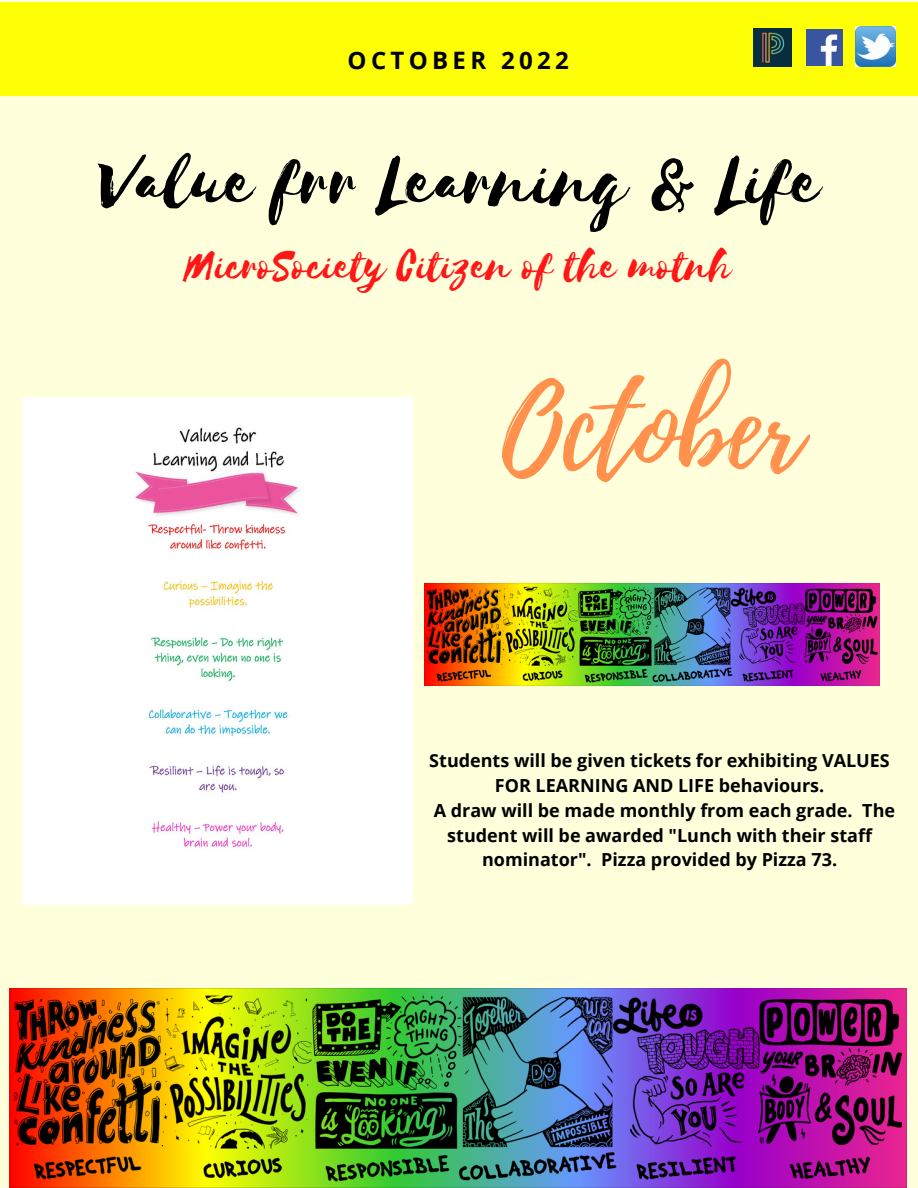
<style>
.page{position:relative;width:918px;height:1188px;background:#ffffdc}
.page>*{position:absolute;margin:0;border:0;box-sizing:border-box;transform-origin:0 0}
.t1{font:113.4px "Playlist Script";color:#ff914d}
.t2{font:84px "Selima";color:#000}
.t3{font:48px "Selima";color:#ff1616}
.t4{font:700 24px "Open Sans";letter-spacing:.18em;color:#000}
.t5{font:700 18px/24.8px "Open Sans";color:#000;text-align:center}
</style>
<div class="page">
<div style="left:0;top:2px;width:918px;height:94px;background:#fefe07"></div>
<img style="left:754px;top:29px;width:38px;height:38px">
<img style="left:806px;top:29px;width:36px;height:36px">
<img style="left:856px;top:27px;width:39px;height:39px">
<img style="left:10px;top:988px;width:896px;height:200px">
<img style="left:22px;top:398px;width:391px;height:506px">
<img style="left:425px;top:584px;width:454px;height:101px">
<p class="t4" style="left:348px;top:43px;width:223px">OCTOBER 2022</p>
<p class="t2" style="left:97px;top:136px;width:725px">Value frr Learning &amp; Life</p>
<p class="t3" style="left:186px;top:240px;width:548px">MicroSociety Citizen of the motnh</p>
<p class="t1" style="left:502px;top:347px;width:301px">October</p>
<p class="t5" style="left:429px;top:748px;width:462px">Students will be given tickets for exhibiting VALUES<br>FOR LEARNING AND LIFE behaviours.</p>
<p class="t5" style="left:434px;top:798px;width:463px">A draw will be made monthly from each grade. The student will be awarded "Lunch with their staff nominator". Pizza provided by Pizza 73.</p>
</div>
